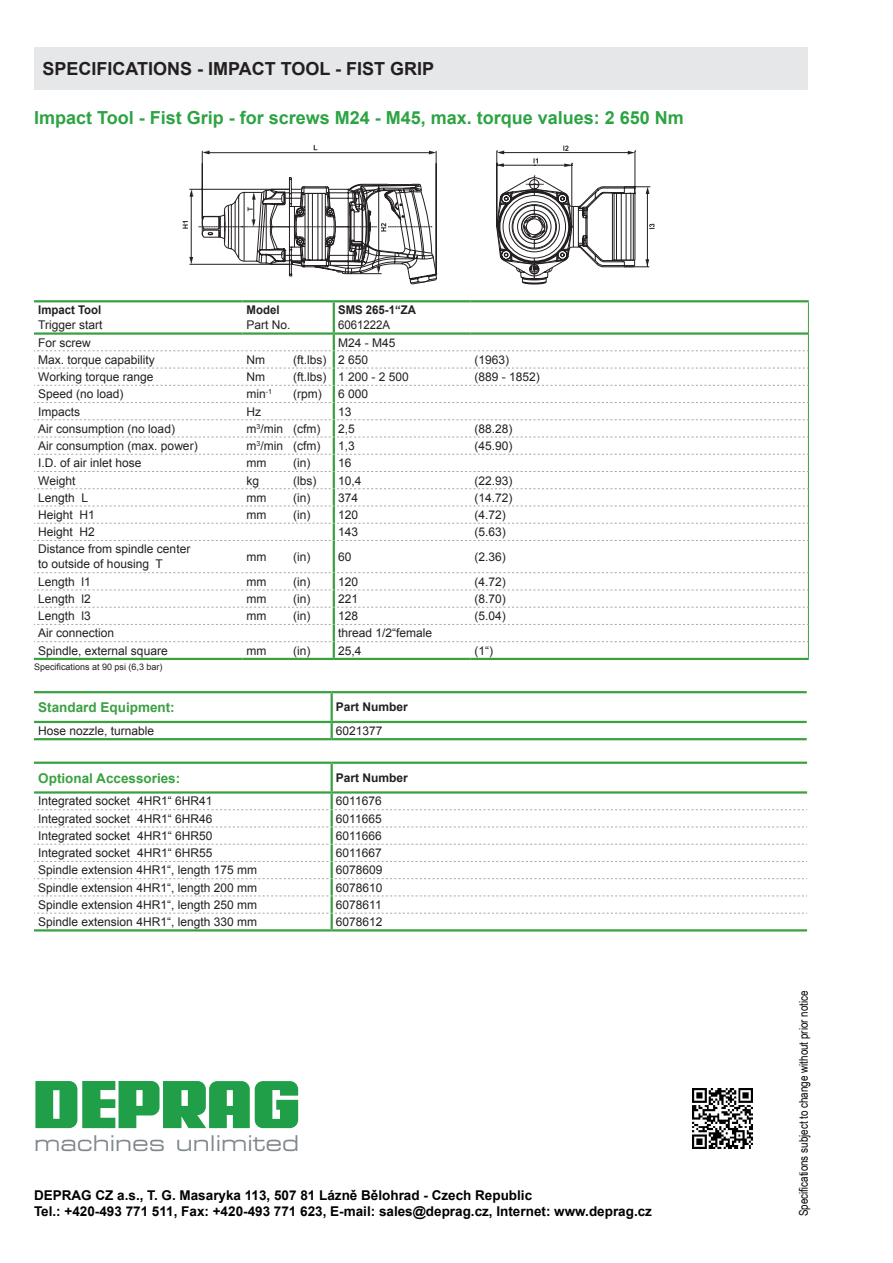
<style>
.page{position:relative;width:893px;height:1263px;background:#fff}
.page>*{position:absolute;margin:0;border:0;box-sizing:border-box;transform-origin:0 0}
.t1{font:expanded 21.75px "Square 721 BT";color:#7e878b}
.t2{font:700 18px "Arial";color:#2da343}
.t3{font:700 18px "Arial";color:#231f20}
.t4{font:700 13.5px/16.2px "Arial";color:#000}
.t5{font:700 13.5px "Arial";color:#3aa141}
.t6{font:12px/15px "Arial";color:#231f20}
.t7{font:12px "Arial Narrow";color:#000}
.t8{font:700 12px "Arial";color:#231f20;scale:.95 1}
.t9{font:700 12px "Arial";color:#231f20}
.t10{font:12px "Arial";color:#231f20;scale:.95 1}
.t11{font:9px "Arial";color:#231f20}
</style>
<div class="page">
<hr style="left:34px;top:300px;width:208px;height:2px;background:#3aa141">
<hr style="left:242px;top:300px;width:47px;height:2px;background:#3aa141">
<hr style="left:289px;top:300px;width:45px;height:2px;background:#3aa141">
<hr style="left:334px;top:300px;width:136px;height:2px;background:#3aa141">
<hr style="left:470px;top:300px;width:339px;height:2px;background:#3aa141">
<hr style="left:333px;top:541px;width:2px;height:31px;background:#3aa141">
<hr style="left:808px;top:540px;width:1px;height:33px;background:#3aa141">
<svg style="left:34px;top:301px;width:775px;height:240px"></svg>
<svg style="left:34px;top:572px;width:775px;height:86px"></svg>
<hr style="left:34px;top:658px;width:208px;height:2px;background:#3aa141">
<hr style="left:242px;top:658px;width:47px;height:2px;background:#3aa141">
<hr style="left:289px;top:658px;width:45px;height:2px;background:#3aa141">
<hr style="left:334px;top:658px;width:136px;height:2px;background:#3aa141">
<hr style="left:470px;top:658px;width:339px;height:2px;background:#3aa141">
<hr style="left:34px;top:691px;width:298px;height:2px;background:#3aa141">
<hr style="left:332px;top:691px;width:475px;height:2px;background:#3aa141">
<svg style="left:34px;top:692px;width:773px;height:46px"></svg>
<hr style="left:34px;top:738px;width:298px;height:2px;background:#3aa141">
<hr style="left:332px;top:738px;width:475px;height:2px;background:#3aa141">
<hr style="left:34px;top:761px;width:298px;height:3px;background:#3aa141">
<hr style="left:34px;top:929px;width:298px;height:2px;background:#3aa141">
<hr style="left:332px;top:761px;width:475px;height:3px;background:#3aa141">
<hr style="left:332px;top:929px;width:475px;height:2px;background:#3aa141">
<svg style="left:34px;top:763px;width:773px;height:166px"></svg>
<div style="left:34px;top:47px;width:774px;height:42px;background:#e6e7e9"></div>
<svg style="left:201px;top:150px;width:449px;height:118px"></svg>
<svg style="left:203px;top:151px;width:7px;height:3px"></svg>
<svg style="left:429px;top:151px;width:7px;height:3px"></svg>
<svg style="left:183px;top:176px;width:452px;height:109px"></svg>
<svg style="left:564px;top:163px;width:7px;height:4px"></svg>
<svg style="left:628px;top:151px;width:7px;height:3px"></svg>
<svg style="left:497px;top:163px;width:7px;height:4px"></svg>
<svg style="left:497px;top:151px;width:7px;height:3px"></svg>
<svg style="left:646px;top:187px;width:3px;height:7px"></svg>
<svg style="left:646px;top:259px;width:3px;height:7px"></svg>
<svg style="left:533px;top:158px;width:5px;height:5px"></svg>
<svg style="left:563px;top:146px;width:5px;height:5px"></svg>
<svg style="left:649px;top:224px;width:6px;height:5px"></svg>
<svg style="left:35px;top:1081px;width:263px;height:47px"></svg>
<img style="left:692px;top:1088px;width:60px;height:60px">
<h2 class="t3" style="left:43px;top:56px;width:393px">SPECIFICATIONS - IMPACT TOOL - FIST GRIP</h2>
<h2 class="t2" style="left:34px;top:105px;width:651px">Impact Tool - Fist Grip - for screws M24 - M45, max. torque values: 2 650 Nm</h2>
<p class="t8" style="left:38px;top:302px;width:68px">Impact Tool</p>
<p class="t6" style="left:38px;top:318px;width:66px">Trigger start</p>
<p class="t8" style="left:247px;top:302px;width:36px">Model</p>
<p class="t6" style="left:247px;top:318px;width:46px">Part No.</p>
<p class="t8" style="left:338px;top:302px;width:84px">SMS 265-1“ZA</p>
<p class="t10" style="left:338px;top:317px;width:56px">6061222A</p>
<p class="t6" style="left:38px;top:335px;width:54px">For screw</p>
<p class="t6" style="left:338px;top:335px;width:59px">M24 - M45</p>
<p class="t6" style="left:38px;top:352px;width:118px">Max. torque capability</p>
<p class="t6" style="left:247px;top:352px;width:20px">Nm</p>
<p class="t6" style="left:293px;top:352px;width:76px">(ft.lbs) 2 650</p>
<p class="t6" style="left:475px;top:352px;width:36px">(1963)</p>
<p class="t6" style="left:38px;top:369px;width:117px">Working torque range</p>
<p class="t6" style="left:247px;top:369px;width:20px">Nm</p>
<p class="t6" style="left:293px;top:369px;width:117px">(ft.lbs) 1 200 - 2 500</p>
<p class="t6" style="left:475px;top:369px;width:67px">(889 - 1852)</p>
<p class="t6" style="left:38px;top:387px;width:87px">Speed (no load)</p>
<p class="t6" style="left:247px;top:387px;width:27px">min<sup>-1</sup></p>
<p class="t6" style="left:293px;top:387px;width:30px">(rpm)</p>
<p class="t6" style="left:338px;top:387px;width:32px">6 000</p>
<p class="t6" style="left:38px;top:404px;width:44px">Impacts</p>
<p class="t6" style="left:247px;top:404px;width:16px">Hz</p>
<p class="t6" style="left:338px;top:404px;width:15px">13</p>
<p class="t6" style="left:38px;top:421px;width:138px">Air consumption (no load)</p>
<p class="t6" style="left:247px;top:421px;width:75px">m<sup>3</sup>/min (cfm)</p>
<p class="t6" style="left:338px;top:421px;width:18px">2,5</p>
<p class="t6" style="left:475px;top:421px;width:40px">(88.28)</p>
<p class="t6" style="left:38px;top:438px;width:161px">Air consumption (max. power)</p>
<p class="t6" style="left:247px;top:438px;width:75px">m<sup>3</sup>/min (cfm)</p>
<p class="t6" style="left:338px;top:438px;width:18px">1,3</p>
<p class="t6" style="left:475px;top:438px;width:40px">(45.90)</p>
<p class="t6" style="left:38px;top:456px;width:105px">I.D. of air inlet hose</p>
<p class="t6" style="left:247px;top:456px;width:21px">mm</p>
<p class="t6" style="left:293px;top:456px;width:60px">(in) 16</p>
<p class="t6" style="left:38px;top:473px;width:39px">Weight</p>
<p class="t6" style="left:247px;top:473px;width:14px">kg</p>
<p class="t6" style="left:293px;top:473px;width:25px">(lbs)</p>
<p class="t6" style="left:338px;top:473px;width:25px">10,4</p>
<p class="t6" style="left:475px;top:473px;width:40px">(22.93)</p>
<p class="t6" style="left:38px;top:490px;width:52px">Length L</p>
<p class="t6" style="left:247px;top:490px;width:21px">mm</p>
<p class="t6" style="left:293px;top:490px;width:66px">(in) 374</p>
<p class="t6" style="left:475px;top:490px;width:40px">(14.72)</p>
<p class="t6" style="left:38px;top:507px;width:58px">Height H1</p>
<p class="t6" style="left:247px;top:507px;width:21px">mm</p>
<p class="t6" style="left:293px;top:507px;width:66px">(in) 120</p>
<p class="t6" style="left:475px;top:507px;width:33px">(4.72)</p>
<p class="t6" style="left:38px;top:525px;width:58px">Height H2</p>
<p class="t6" style="left:338px;top:525px;width:22px">143</p>
<p class="t6" style="left:475px;top:525px;width:33px">(5.63)</p>
<p class="t6" style="left:38px;top:542px;width:154px">Distance from spindle center to outside of housing T</p>
<p class="t6" style="left:247px;top:549px;width:21px">mm</p>
<p class="t6" style="left:293px;top:549px;width:60px">(in) 60</p>
<p class="t6" style="left:475px;top:549px;width:33px">(2.36)</p>
<p class="t6" style="left:38px;top:574px;width:54px">Length l1</p>
<p class="t6" style="left:247px;top:574px;width:21px">mm</p>
<p class="t6" style="left:293px;top:574px;width:66px">(in) 120</p>
<p class="t6" style="left:475px;top:574px;width:33px">(4.72)</p>
<p class="t6" style="left:38px;top:591px;width:54px">Length l2</p>
<p class="t6" style="left:247px;top:591px;width:21px">mm</p>
<p class="t6" style="left:293px;top:591px;width:66px">(in) 221</p>
<p class="t6" style="left:475px;top:591px;width:33px">(8.70)</p>
<p class="t6" style="left:38px;top:609px;width:54px">Length l3</p>
<p class="t6" style="left:247px;top:609px;width:21px">mm</p>
<p class="t6" style="left:293px;top:609px;width:66px">(in) 128</p>
<p class="t6" style="left:475px;top:609px;width:33px">(5.04)</p>
<p class="t6" style="left:38px;top:626px;width:78px">Air connection</p>
<p class="t6" style="left:338px;top:626px;width:96px">thread 1/2“female</p>
<p class="t6" style="left:38px;top:643px;width:131px">Spindle, external square</p>
<p class="t6" style="left:247px;top:643px;width:21px">mm</p>
<p class="t6" style="left:293px;top:643px;width:70px">(in) 25,4</p>
<p class="t6" style="left:475px;top:643px;width:20px">(1“)</p>
<p class="t11" style="left:34px;top:661px;width:130px">Specifications at 90 psi (6,3 bar)</p>
<p class="t5" style="left:38px;top:698px;width:138px">Standard Equipment:</p>
<p class="t9" style="left:336px;top:699px;width:74px">Part Number</p>
<p class="t6" style="left:38px;top:723px;width:118px">Hose nozzle, turnable</p>
<p class="t6" style="left:336px;top:723px;width:48px">6021377</p>
<p class="t5" style="left:38px;top:769px;width:144px">Optional Accessories:</p>
<p class="t9" style="left:336px;top:770px;width:74px">Part Number</p>
<p class="t6" style="left:38px;top:794px;width:176px">Integrated socket 4HR1“ 6HR41</p>
<p class="t6" style="left:336px;top:794px;width:47px">6011676</p>
<p class="t6" style="left:38px;top:811px;width:176px">Integrated socket 4HR1“ 6HR46</p>
<p class="t6" style="left:336px;top:811px;width:47px">6011665</p>
<p class="t6" style="left:38px;top:828px;width:176px">Integrated socket 4HR1“ 6HR50</p>
<p class="t6" style="left:336px;top:828px;width:47px">6011666</p>
<p class="t6" style="left:38px;top:846px;width:176px">Integrated socket 4HR1“ 6HR55</p>
<p class="t6" style="left:336px;top:846px;width:47px">6011667</p>
<p class="t6" style="left:38px;top:863px;width:220px">Spindle extension 4HR1“, length 175 mm</p>
<p class="t6" style="left:336px;top:863px;width:48px">6078609</p>
<p class="t6" style="left:38px;top:880px;width:220px">Spindle extension 4HR1“, length 200 mm</p>
<p class="t6" style="left:336px;top:880px;width:48px">6078610</p>
<p class="t6" style="left:38px;top:897px;width:220px">Spindle extension 4HR1“, length 250 mm</p>
<p class="t6" style="left:336px;top:897px;width:47px">6078611</p>
<p class="t6" style="left:38px;top:914px;width:220px">Spindle extension 4HR1“, length 330 mm</p>
<p class="t6" style="left:336px;top:914px;width:48px">6078612</p>
<h1 class="t1" style="left:34px;top:1130px;width:267px">machines unlimited</h1>
<p class="t4" style="left:34px;top:1188px;width:619px">DEPRAG CZ a.s., T. G. Masaryka 113, 507 81 Lázně Bělohrad - Czech Republic<br>Tel.: +420-493 771 511, Fax: +420-493 771 623, E-mail: sales@deprag.cz, Internet: www.deprag.cz</p>
<p class="t7" style="left:795px;top:1216px;width:227px;rotate:-90deg">Specifications subject to change without prior notice</p>
</div>
